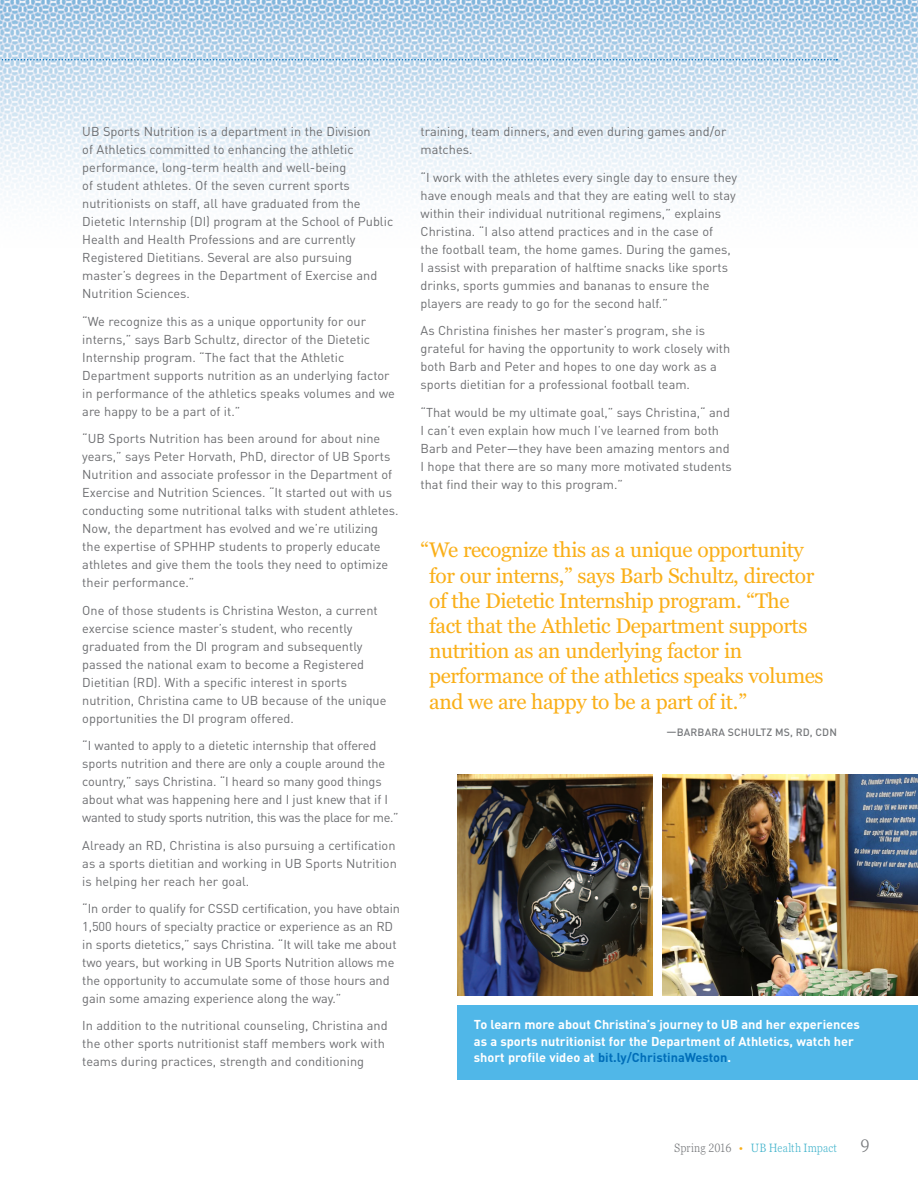
<style>
.page{position:relative;width:918px;height:1188px;background:#fff}
.page>*{position:absolute;margin:0;border:0;box-sizing:border-box;transform-origin:0 0}
.t1{font:21px/25.2px "Georgia Pro";letter-spacing:-.02em;color:#faaf18}
.t2{font:300 condensed 18px "Georgia Pro";color:#76787b}
.t3{font:12.75px/18px "DIN Pro";color:#6c6d70}
.t4{font:700 12.75px/16.5px "DIN Pro";color:#fff}
.t5{font:300 condensed 12px "Georgia Pro";letter-spacing:.005em;color:#46b5cd}
.t6{font:500 10.5px "DIN Pro";letter-spacing:.01em;color:#76787b}
.s1{color:#006eb9}
.s2{color:#76787b}
.s3{color:#faaf18}
</style>
<div class="page">
<img style="left:0;top:0;width:918px;height:195px">
<svg style="left:0;top:59px;width:837px;height:1px"></svg>
<img style="left:663px;top:775px;width:255px;height:220px">
<img style="left:458px;top:775px;width:195px;height:220px">
<div style="left:458px;top:1005px;width:460px;height:75px;background:#50b7e8"></div>
<p class="t3" style="left:82px;top:122px;width:312px">UB Sports N utrition is a department in the Division<br>of Athletics committed to enhancing the athletic performance, long-term health and well-being<br>of student athletes. Of the seven current sports nutritionists on staff, all have graduated from the Dietetic I nternship (DI) program at the School of Public H ealth and H ealth Professions and are currently Registered Dietitians. Several are also pursuing master’s degrees in the Department of Exercise and<br>N utrition Sciences.</p>
<p class="t3" style="left:82px;top:312px;width:314px">“We recognize this as a unique opportunity for our interns,” says Barb Schultz, director of the D ietetic<br>I nternship program. “The fact that the Athletic Department supports nutrition as an underlying factor in performance of the athletics speaks volumes and we are happy to be a part of it.”</p>
<p class="t3" style="left:82px;top:429px;width:318px">“UB Sports N utrition has been around for about nine years,” says Peter H orvath, PhD , director of UB Sports N utrition and associate professor in the Department of Exercise and N utrition Sciences. “It started out with us conducting some nutritional talks with student athletes.<br>Now, the department has evolved and we’re utilizing the expertise of SPHHP</p>
<p class="t3" style="left:82px;top:537px;width:308px;text-indent:136px">students to properly educate athletes and give them the tools they need to optimize their performance.”</p>
<p class="t3" style="left:82px;top:600px;width:306px">One of those students is Christina Weston, a current exercise science master’s student, who recently graduated from the DI program and subsequently passed the national exam to become a Registered Dietitian (RD). With a specific interest in sports nutrition, Christina came to UB because of the unique opportunities the DI program offered.</p>
<p class="t3" style="left:82px;top:736px;width:318px">“I wanted to apply to a dietetic internship that offered sports nutrition and there are only a couple around the country,” says Christina. “I heard so many good things about what was happening here and I just knew that if I wanted to study sports nutrition, this was the place for me.”</p>
<p class="t3" style="left:82px;top:835px;width:316px;text-align:justify">Already an RD, Christina is also pursuing a certification as a sports dietitian and working in UB Sports N utrition is helping her reach her goal.</p>
<p class="t3" style="left:82px;top:899px;width:319px">“I n order to qualify for CSSD certification, you have obtain 1,500 hours of specialty practice or experience as an RD<br>in sports dietetics,” says Christina. “It will take me about two years, but working in UB Sports N utrition allows me the opportunity to accumulate some of those hours and gain some amazing experience along the way.”</p>
<p class="t3" style="left:82px;top:1016px;width:307px">I n addition to the nutritional counseling, Christina and the other sports nutritionist staff members work with teams during practices, strength and conditioning</p>
<p class="t3" style="left:421px;top:122px;width:307px">training, team dinners, and even during games and/or matches.</p>
<p class="t3" style="left:421px;top:168px;width:318px">“I work with the athletes every single day to ensure they have enough meals and that they are eating well to stay within their individual nutritional regimens,” explains Christina. “I also attend practices and in the case of<br>the football team, the home games. During the games,<br>I assist with preparation of halftime snacks like sports drinks, sports gummies and bananas to ensure the players are ready to go for the second half.”</p>
<p class="t3" style="left:421px;top:321px;width:311px">As Christina finishes her master’s program, she is grateful for having the opportunity to work closely with both Barb and Peter and hopes to one day work as a sports dietitian for a professional football team.</p>
<p class="t3" style="left:421px;top:403px;width:313px">“That would be my ultimate goal,” says Christina,“ and I can’t even explain how much I ’ve learned from both Barb and Peter—they have been amazing mentors and I hope that there are so many more motivated students that find their way to this program.”</p>
<p class="t1" style="left:429px;top:538px;width:396px;text-indent:-9px">“We recognize this as a unique opportunity for our interns,” says Barb Schultz, director of the Dietetic Internship program. “The fact that the Athletic Department supports nutrition as an underlying factor in performance of the athletics speaks volumes and we are happy to be a part of it.”</p>
<p class="t6" style="left:667px;top:725px;width:172px">—BARBARA SCHULTZ MS, RD, CDN</p>
<p class="t4" style="left:474px;top:1016px;width:387px">To learn more about Christina’s journey to UB and her experiences as a sports nutritionist for the Department of Athletics, watch her short profile video at <span class="s1">bit.ly/ChristinaWeston</span>.</p>
<p class="t5" style="left:674px;top:1140px;width:164px"><span class="s2">Spring 2016</span> <span class="s3">•</span> UB Health Impact</p>
<h2 class="t2" style="left:860px;top:1134px;width:11px">9</h2>
</div>
